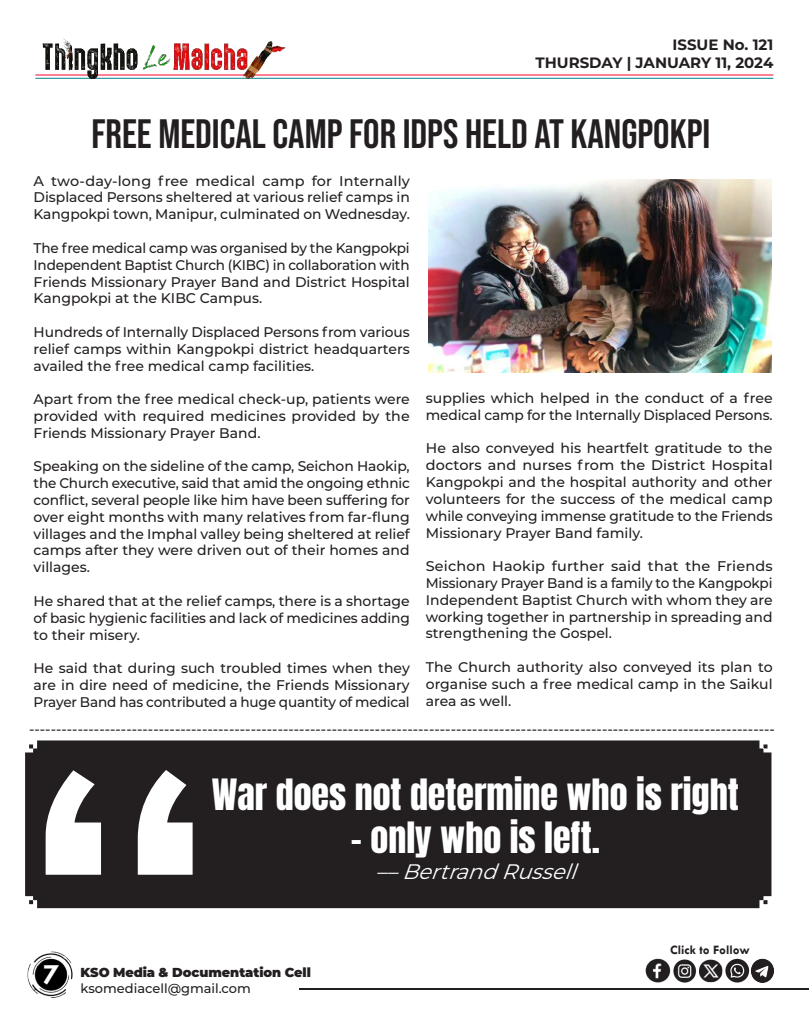
<style>
.page{position:relative;width:810px;height:1013px;background:#fff}
.page>*{position:absolute;margin:0;border:0;box-sizing:border-box;transform-origin:0 0}
.t1{font:700 367.2px "Tw Cen";color:#fff;scale:1.05 1}
.t2{font:41px "Bebas Neue";color:#231f20}
.t3{font:36px "Anton";color:#fff}
.t4{font:700 30px "Tw Cen";color:#fff}
.t5{font:italic 100 21px "Montserrat";color:#fff}
.t6{font:700 15px/18px "Montserrat";color:#231f20;text-align:right}
.t7{font:500 14px/16.8px "Montserrat";color:#231f20;text-align:justify}
.t8{font:900 13px "Montserrat";letter-spacing:-.005em;color:#231f20}
.t9{font:500 13px "Montserrat";color:#231f20}
.t10{font:700 13px "Tw Cen";color:#231f20}
</style>
<div class="page">
<hr style="left:299px;top:988px;width:509px;height:1px;background:#231f20">
<img style="left:27px;top:951px;width:46px;height:47px">
<hr style="left:35px;top:74px;width:738px;height:1px;background:#ff002d">
<hr style="left:35px;top:78px;width:738px;height:1px;background:#00848b">
<img style="left:35px;top:38px;width:254px;height:41px">
<img style="left:645px;top:958px;width:129px;height:25px">
<div style="left:25px;top:740px;width:746px;height:168px;background:#231f20"></div>
<img style="left:428px;top:179px;width:344px;height:193px">
<p class="t6" style="left:535px;top:35px;width:239px">ISSUE No. 121<br>THURSDAY | JANUARY 11, 2024</p>
<h2 class="t2" style="left:91px;top:110px;width:621px">FREE MEDICAL CAMP FOR IDPS HELD AT KANGPOKPI</h2>
<p class="t7" style="left:34px;top:172px;width:378px">A two-day-long free medical camp for Internally Displaced Persons sheltered at various relief camps in Kangpokpi town, Manipur, culminated on Wednesday.</p>
<p class="t7" style="left:34px;top:239px;width:378px">The free medical camp was organised by the Kangpokpi Independent Baptist Church (KIBC) in collaboration with Friends Missionary Prayer Band and District Hospital Kangpokpi at the KIBC Campus.</p>
<p class="t7" style="left:34px;top:323px;width:378px">Hundreds of Internally Displaced Persons from various relief camps within Kangpokpi district headquarters availed the free medical camp facilities.</p>
<p class="t7" style="left:34px;top:390px;width:378px">Apart from the free medical check-up, patients were provided with required medicines provided by the Friends Missionary Prayer Band.</p>
<p class="t7" style="left:34px;top:457px;width:378px">Speaking on the sideline of the camp, Seichon Haokip, the Church executive, said that amid the ongoing ethnic conflict, several people like him have been suffering for over eight months with many relatives from far-flung villages and the Imphal valley being sheltered at relief camps after they were driven out of their homes and villages.</p>
<p class="t7" style="left:34px;top:592px;width:378px">He shared that at the relief camps, there is a shortage of basic hygienic facilities and lack of medicines adding to their misery.</p>
<p class="t7" style="left:34px;top:659px;width:378px">He said that during such troubled times when they are in dire need of medicine, the Friends Missionary Prayer Band has contributed a huge quantity of medical</p>
<p class="t7" style="left:426px;top:389px;width:348px">supplies which helped in the conduct of a free medical camp for the Internally Displaced Persons.</p>
<p class="t7" style="left:426px;top:439px;width:348px">He also conveyed his heartfelt gratitude to the doctors and nurses from the District Hospital Kangpokpi and the hospital authority and other volunteers for the success of the medical camp while conveying immense gratitude to the Friends Missionary Prayer Band family.</p>
<p class="t7" style="left:426px;top:557px;width:348px">Seichon Haokip further said that the Friends Missionary Prayer Band is a family to the Kangpokpi Independent Baptist Church with whom they are working together in partnership in spreading and strengthening the Gospel.</p>
<p class="t7" style="left:426px;top:658px;width:348px">The Church authority also conveyed its plan to organise such a free medical camp in the Saikul area as well.</p>
<p class="t7" style="left:29px;top:720px;width:747px">------------------------------------------------------------------------------------------------------------------------------------------</p>
<h1 class="t1" style="left:25px;top:670px;width:178px">“</h1>
<h3 class="t3" style="left:212px;top:776px;width:529px">War does not determine who is right</h3>
<h3 class="t3" style="left:351px;top:819px;width:251px">– only who is left.</h3>
<h3 class="t5" style="left:376px;top:857px;width:211px">––BertrandRussell</h3>
<h3 class="t4" style="left:43px;top:956px;width:17px">7</h3>
<p class="t8" style="left:81px;top:962px;width:232px">KSO Media &amp; Documentation Cell</p>
<p class="t9" style="left:81px;top:978px;width:172px">ksomediacell@gmail.com</p>
<p class="t10" style="left:670px;top:942px;width:81px">Click to Follow</p>
</div>
